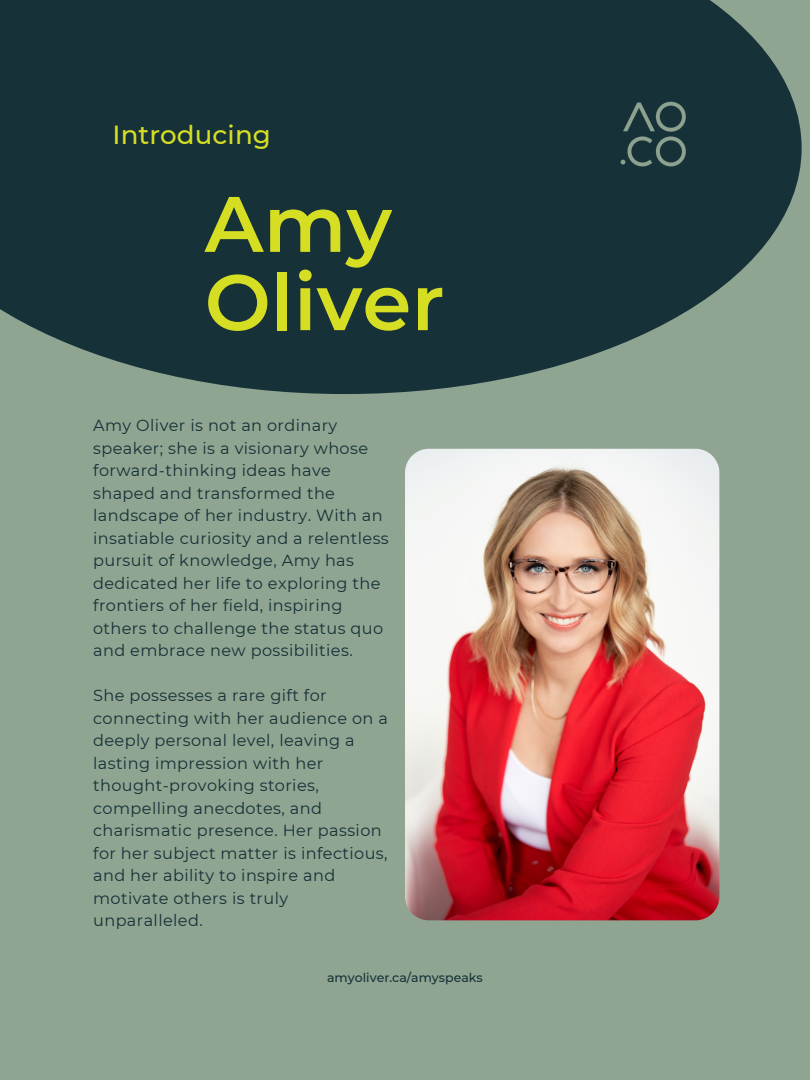
<style>
.page{position:relative;width:810px;height:1080px;background:#8fa491}
.page>*{position:absolute;margin:0;border:0;box-sizing:border-box;transform-origin:0 0}
.t1{font:600 78.5px "Montserrat";letter-spacing:.005em;color:#d6de23}
.t2{font:500 26.12px "Montserrat";letter-spacing:.005em;color:#d6de23}
.t3{font:16.12px/22.5px "Montserrat";letter-spacing:.025em;color:#163138}
.t4{font:500 12.5px "Montserrat";color:#163138}
</style>
<div class="page">
<svg style="left:0;top:0;width:802px;height:394px;background:#254043"></svg>
<img style="left:405px;top:449px;width:314px;height:471px;border-radius:24px">
<div style="left:562px;top:43px;width:183px;height:183px;background:#163138"></div>
<p class="t2" style="left:113px;top:118px;width:160px">Introducing</p>
<p class="t1" style="left:205px;top:176px;width:189px">Amy</p>
<p class="t1" style="left:205px;top:254px;width:241px">Oliver</p>
<p class="t3" style="left:93px;top:414px;width:297px">Amy Oliver is not an ordinary speaker; she is a visionary whose forward-thinking ideas have shaped and transformed the landscape of her industry. With an insatiable curiosity and a relentless pursuit of knowledge, Amy has dedicated her life to exploring the frontiers of her field, inspiring others to challenge the status quo and embrace new possibilities.</p>
<p class="t3" style="left:93px;top:684px;width:296px">She possesses a rare gift for connecting with her audience on a deeply personal level, leaving a lasting impression with her thought-provoking stories, compelling anecdotes, and charismatic presence. Her passion for her subject matter is infectious, and her ability to inspire and motivate others is truly unparalleled.</p>
<p class="t4" style="left:327px;top:970px;width:157px">amyoliver.ca/amyspeaks</p>
</div>
